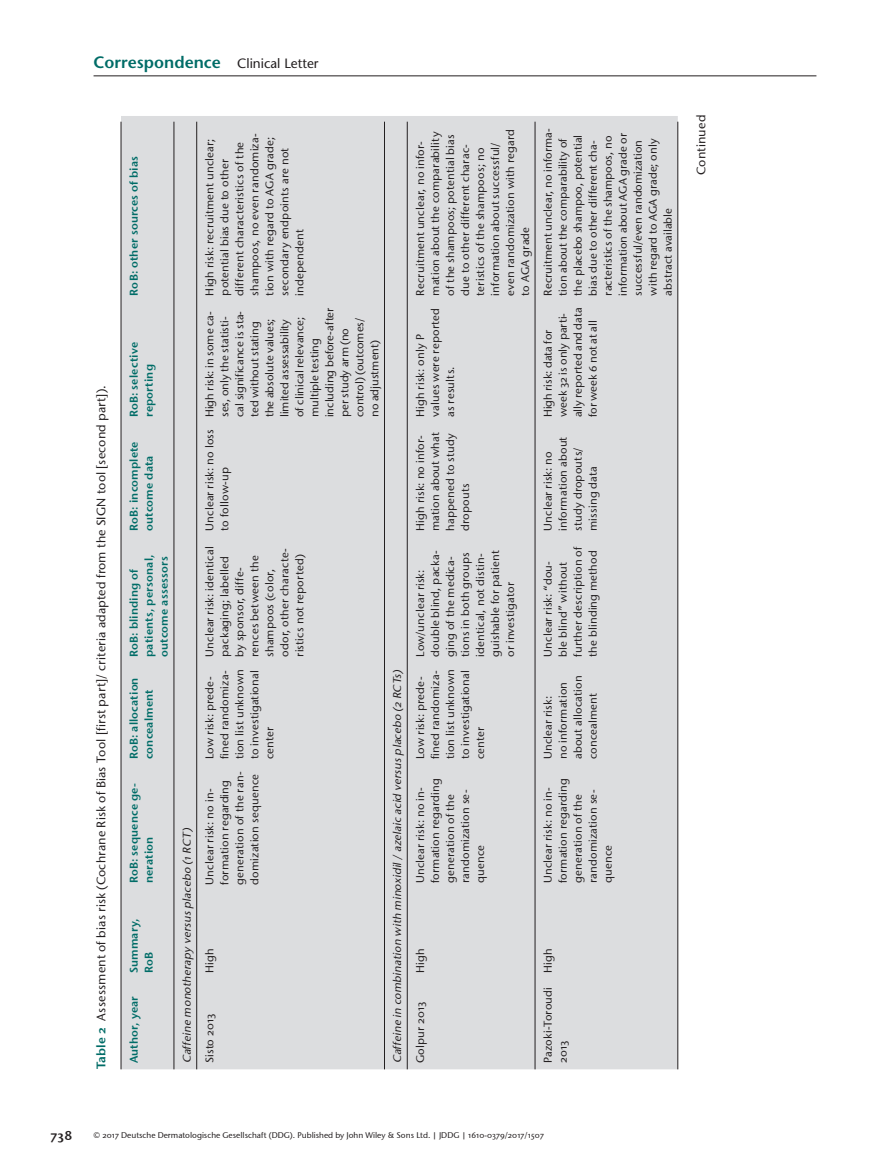
<style>
.page{position:relative;width:893px;height:1174px;background:#fff}
.page>*{position:absolute;margin:0;border:0;box-sizing:border-box;transform-origin:0 0}
.t1{font:600 16.5px "Stone Sans";color:#006c67}
.t2{font:13.2px "Stone Sans Sem OSITCTT Semi";color:#231f20}
.t3{font:12.45px "Stone Sans OSITCTT Medium";letter-spacing:.015em;color:#231f20}
.t4{font:11.25px/15px "Stone Sans OSITCTT Medium";letter-spacing:.015em;color:#231f20}
.t5{font:11.25px/15px "Stone Sans Sem OSITCTT Semi";letter-spacing:.015em;color:#006c67}
.t6{font:italic 11.25px "Stone Sans OSITCTT Medium";color:#231f20}
.t7{font:11.25px/15px "Stone Sans OSITCTT Medium";letter-spacing:-.005em;color:#231f20}
.t8{font:8.25px "Stone Sans OSITCTT Medium";color:#231f20}
.s1{font-weight:400;font-size:13.5px;color:#231f20}
.s2{font-family:"Stone Sans Sem OSITCTT Semi";color:#006c67}
</style>
<div class="page">
<hr style="left:94px;top:76px;width:722px;height:1px;background:#231f20">
<div style="left:121px;top:116px;width:557px;height:953px;background:#dcdddf"></div>
<hr style="left:196px;top:122px;width:1px;height:947px;background:#231f20">
<hr style="left:384px;top:122px;width:1px;height:947px;background:#231f20">
<hr style="left:407px;top:122px;width:1px;height:947px;background:#231f20">
<hr style="left:535px;top:122px;width:1px;height:947px;background:#231f20">
<hr style="left:677px;top:122px;width:1px;height:947px;background:#231f20">
<hr style="left:121px;top:122px;width:1px;height:947px;background:#231f20">
<hr style="left:174px;top:122px;width:1px;height:947px;background:#231f20">
<h1 class="t1" style="left:94px;top:55px;width:227px">Correspondence <span class="s1">Clinical Letter</span></h1>
<p class="t3" style="left:94px;top:1069px;width:685px;rotate:-90deg"><span class="s2">Table 2</span> Assessment of bias risk (Cochrane Risk of Bias Tool [first part]/ criteria adapted from the SIGN tool [second part]).</p>
<p class="t5" style="left:126px;top:295px;width:141px;rotate:-90deg">RoB: other sources of bias</p>
<p class="t5" style="left:126px;top:417px;width:77px;rotate:-90deg">RoB: selective reporting</p>
<p class="t5" style="left:126px;top:531px;width:91px;rotate:-90deg">RoB: incomplete outcome data</p>
<p class="t5" style="left:126px;top:657px;width:104px;rotate:-90deg">RoB: blinding of patients, personal, outcome assessors</p>
<p class="t5" style="left:126px;top:759px;width:83px;rotate:-90deg">RoB: allocation concealment</p>
<p class="t5" style="left:126px;top:883px;width:101px;rotate:-90deg">RoB: sequence ge&shy;neration</p>
<p class="t5" style="left:126px;top:973px;width:56px;rotate:-90deg">Summary,<br>RoB</p>
<p class="t5" style="left:126px;top:1063px;width:69px;rotate:-90deg">Author, year</p>
<p class="t6" style="left:180px;top:1063px;width:239px;rotate:-90deg">Caffeine monotherapy versus p lacebo (1RCT)</p>
<p class="t4" style="left:202px;top:295px;width:164px;rotate:-90deg">High risk: recruitment unclear; potential bias due to other different characteristics of the shampoos, no even randomiza&shy;tion with regard to AGA grade; secondary endpoints are not independent</p>
<p class="t4" style="left:202px;top:417px;width:111px;rotate:-90deg">High risk: in some ca&shy;ses, only the statisti&shy;cal significance is sta&shy;ted without stating the absolute values; limited assessability of clinical relevance; multiple testing including before-after per study arm (no control) (outcomes/ no adjustment)</p>
<p class="t4" style="left:202px;top:531px;width:103px;rotate:-90deg">Unclear risk: no loss to follow-up</p>
<p class="t4" style="left:202px;top:657px;width:112px;rotate:-90deg">Unclear risk: identical packaging; labelled by sponsor, diffe&shy;rences between the shampoos (color, odor, other characte&shy;ristics not reported)</p>
<p class="t4" style="left:202px;top:759px;width:92px;rotate:-90deg">Low risk: prede&shy;fined randomiza&shy;tion list unknown to investigational center</p>
<p class="t4" style="left:202px;top:884px;width:115px;rotate:-90deg">Unclear risk: no in&shy;formation regarding generation of the ran&shy;domization sequence</p>
<p class="t4" style="left:202px;top:973px;width:26px;rotate:-90deg">High</p>
<p class="t4" style="left:202px;top:1063px;width:52px;rotate:-90deg">Sisto 2013</p>
<p class="t6" style="left:390px;top:1063px;width:397px;rotate:-90deg">Caffeine in combination with minoxidil/azelaic acid versus p lacebo (2 RCTs)</p>
<p class="t4" style="left:413px;top:295px;width:168px;rotate:-90deg">Recruitment unclear, no infor&shy;mation about the comparability of the shampoos; potential bias due to other different charac&shy;teristics of the shampoos; no information about successful/ even randomization with regard to AGA grade</p>
<p class="t4" style="left:413px;top:417px;width:111px;rotate:-90deg">High risk: only P values were reported as results.</p>
<p class="t4" style="left:413px;top:531px;width:100px;rotate:-90deg">High risk: no infor&shy;mation about what happened to study dropouts</p>
<p class="t4" style="left:413px;top:657px;width:108px;rotate:-90deg">Low/unclear risk: double blind, packa&shy;ging of the medica&shy;tions in both groups identical, not distin&shy;guishable for patient or investigator</p>
<p class="t4" style="left:413px;top:759px;width:92px;rotate:-90deg">Low risk: prede&shy;fined randomiza&shy;tion list unknown to investigational center</p>
<p class="t4" style="left:413px;top:883px;width:106px;rotate:-90deg">Unclear risk: no in&shy;formation regarding generation of the randomization se&shy;quence</p>
<p class="t4" style="left:540px;top:295px;width:168px;rotate:-90deg">Recruitment unclear, no informa&shy;tion about the comparability of the placebo shampoo, potential bias due to other different cha&shy;racteristics of the shampoos, no information about AGA grade or successful/even randomization with regard to AGA grade; only abstract available</p>
<p class="t7" style="left:540px;top:417px;width:111px;rotate:-90deg">High risk: data for week 32 is only parti&shy;ally reported and data for week 6 not at all</p>
<p class="t4" style="left:540px;top:531px;width:96px;rotate:-90deg">Unclear risk: no information about study dropouts/ missing data</p>
<p class="t4" style="left:540px;top:657px;width:112px;rotate:-90deg">Unclear risk: “dou&shy;ble blind” without further description of the blinding method</p>
<p class="t4" style="left:540px;top:759px;width:85px;rotate:-90deg">Unclear risk:<br>no information about allocation concealment</p>
<p class="t4" style="left:540px;top:883px;width:106px;rotate:-90deg">Unclear risk: no in&shy;formation regarding generation of the randomization se&shy;quence</p>
<p class="t4" style="left:413px;top:973px;width:26px;rotate:-90deg">High</p>
<p class="t4" style="left:413px;top:1063px;width:64px;rotate:-90deg">Golpur 2013</p>
<p class="t4" style="left:540px;top:973px;width:26px;rotate:-90deg">High</p>
<p class="t4" style="left:540px;top:1063px;width:78px;rotate:-90deg">Pazoki-Toroudi<br>2013</p>
<p class="t3" style="left:694px;top:175px;width:62px;rotate:-90deg">Continued</p>
<p class="t2" style="left:51px;top:1126px;width:23px">738</p>
<p class="t8" style="left:94px;top:1130px;width:452px">© 2017 Deutsche Dermatologische Gesellschaft (DDG). Published by John Wiley &amp; Sons Ltd. | JDDG | 1610-0379/2017/1507</p>
</div>
